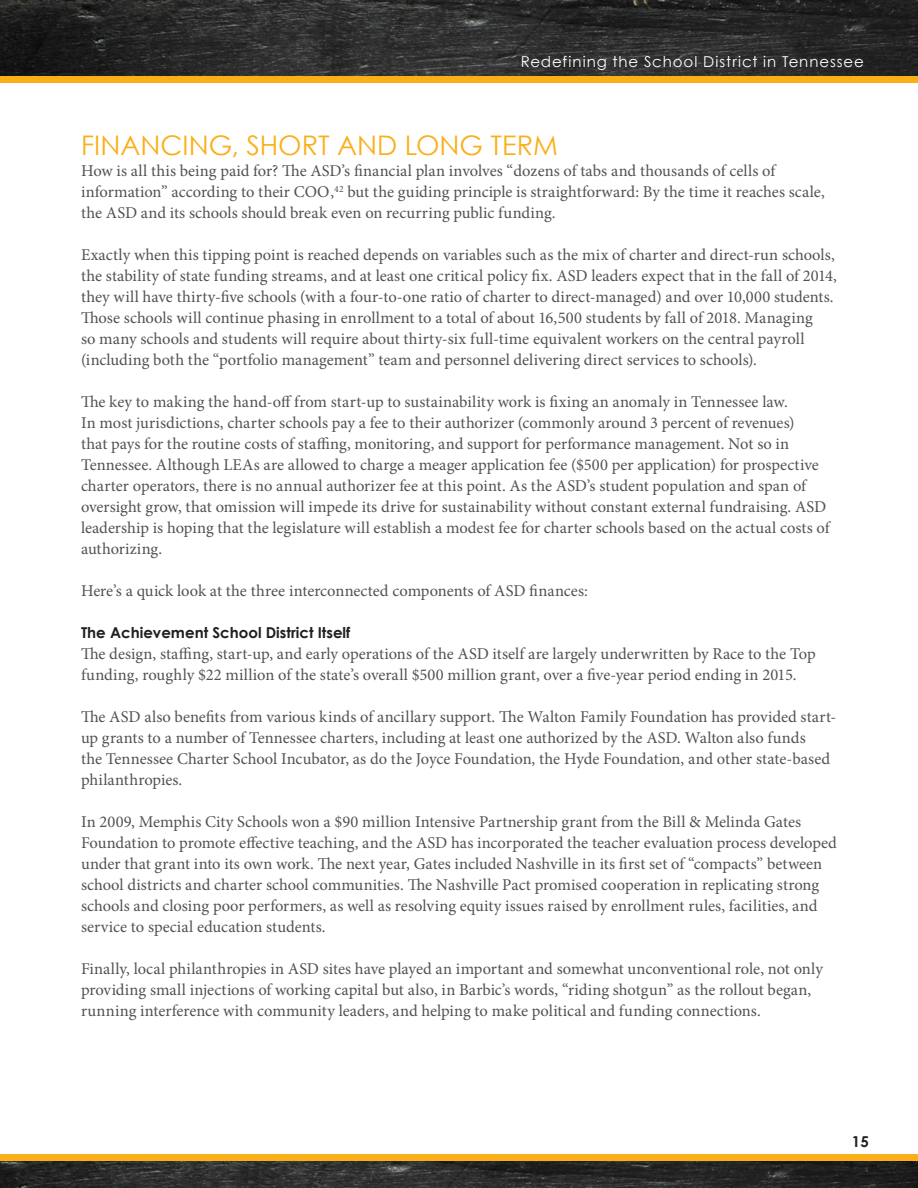
<style>
.page{position:relative;width:918px;height:1188px;background:#fff}
.page>*{position:absolute;margin:0;border:0;box-sizing:border-box;transform-origin:0 0}
.t1{font:27px "Century Gothic";color:#faaf18}
.t2{font:16.5px/21px "Minion Pro";color:#515251}
.t3{font:15px "Century Gothic";letter-spacing:.06em;color:#fff}
.t4{font:700 15px "Century Gothic";color:#231f20}
</style>
<div class="page">
<img style="left:0;top:0;width:918px;height:77px">
<img style="left:0;top:1161px;width:918px;height:27px">
<div style="left:0;top:77px;width:918px;height:6px;background:#faaf18"></div>
<div style="left:0;top:1154px;width:918px;height:7px;background:#faaf18"></div>
<p class="t3" style="left:521px;top:52px;width:345px">Redefining the School District in Tennessee</p>
<p class="t1" style="left:81px;top:129px;width:479px">FINANCING, SHORT AND LONG TERM</p>
<p class="t2" style="left:81px;top:161px;width:745px">How is all this being paid for? The ASD’s financial plan involves “dozens of tabs and thousands of cells of information” according to their COO,<sup>42</sup> but the guiding principle is straightforward: By the time it reaches scale, the ASD and its schools should break even on recurring public funding.</p>
<p class="t2" style="left:81px;top:245px;width:757px">Exactly when this tipping point is reached depends on variables such as the mix of charter and direct-run schools, the stability of state funding streams, and at least one critical policy fix. ASD leaders expect that in the fall of 2014, they will have thirty-five schools (with a four-to-one ratio of charter to direct-managed) and over 10,000 students.<br>Those schools will continue phasing in enrollment to a total of about 16,500 students by fall of 2018. Managing<br>so many schools and students will require about thirty-six full-time equivalent workers on the central payroll (including both the “portfolio management” team and personnel delivering direct services to schools).</p>
<p class="t2" style="left:81px;top:392px;width:750px">The key to making the hand-off from start-up to sustainability work is fixing an anomaly in Tennessee law.<br>In most jurisdictions, charter schools pay a fee to their authorizer (commonly around 3 percent of revenues)<br>that pays for the routine costs of staffing, monitoring, and support for performance management. Not so in Tennessee. Although LEAs are allowed to charge a meager application fee ($500 per application) for prospective charter operators, there is no annual authorizer fee at this point. As the ASD’s student population and span of oversight grow, that omission will impede its drive for sustainability without constant external fundraising. ASD leadership is hoping that the legislature will establish a modest fee for charter schools based on the actual costs of authorizing.</p>
<p class="t2" style="left:81px;top:581px;width:508px">Here’s a quick look at the three interconnected components of ASD finances:</p>
<p class="t4" style="left:81px;top:623px;width:271px">The Achievement School District Itself</p>
<p class="t2" style="left:81px;top:644px;width:736px">The design, staffing, start-up, and early operations of the ASD itself are largely underwritten by Race to the Top funding, roughly $22 million of the state’s overall $500 million grant, over a five-year period ending in 2015.</p>
<p class="t2" style="left:81px;top:707px;width:757px">The ASD also benefits from various kinds of ancillary support. The Walton Family Foundation has provided start&shy;up grants to a number of Tennessee charters, including at least one authorized by the ASD. Walton also funds<br>the Tennessee Charter School Incubator, as do the Joyce Foundation, the Hyde Foundation, and other state-based philanthropies.</p>
<p class="t2" style="left:81px;top:812px;width:757px">In 2009, Memphis City Schools won a $90 million Intensive Partnership grant from the Bill &amp; Melinda Gates Foundation to promote effective teaching, and the ASD has incorporated the teacher evaluation process developed under that grant into its own work. The next year, Gates included Nashville in its first set of “compacts” between school districts and charter school communities. The Nashville Pact promised cooperation in replicating strong schools and closing poor performers, as well as resolving equity issues raised by enrollment rules, facilities, and service to special education students.</p>
<p class="t2" style="left:81px;top:959px;width:743px">Finally, local philanthropies in ASD sites have played an important and somewhat unconventional role, not only providing small injections of working capital but also, in Barbic’s words, “riding shotgun” as the rollout began, running interference with community leaders, and helping to make political and funding connections.</p>
<p class="t4" style="left:852px;top:1132px;width:18px">15</p>
</div>
